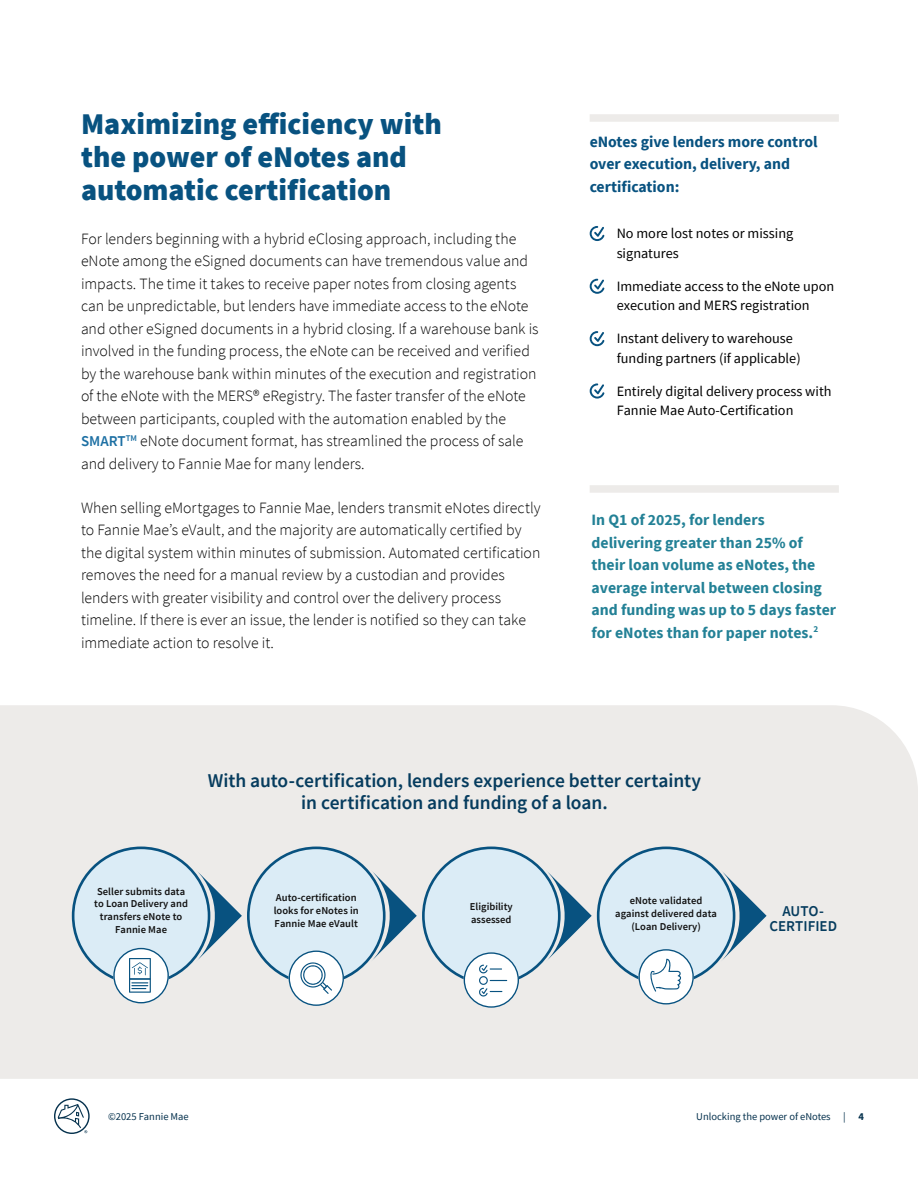
<style>
.page{position:relative;width:918px;height:1188px;background:#fff}
.page>*{position:absolute;margin:0;border:0;box-sizing:border-box;transform-origin:0 0}
.t1{font:900 30px/33px "Source Sans Pro";color:#085280}
.t2{font:600 19.5px/22.5px "Source Sans Pro";letter-spacing:-.005em;color:#063c5e;text-align:center}
.t3{font:300 15.75px/22.5px "Source Sans Pro";color:#000}
.t4{font:700 15.75px/22.5px "Source Sans Pro";color:#238196}
.t5{font:700 15.75px/22.5px "Source Sans Pro";color:#085280}
.t6{font:600 15px/15px "Source Sans Pro";color:#063c5e;text-align:center}
.t7{font:14.25px/19.5px "Source Sans Pro";color:#000}
.t8{font:600 10.5px/12.6px "Source Sans Pro";letter-spacing:.005em;color:#121212}
.t9{font:10.5px "Source Sans Pro";color:#05314d}
.s1{font-weight:600;font-size:15px;color:#1c6fa3}
.s2{font-weight:700}
</style>
<div class="page">
<svg style="left:54px;top:1098px;width:36px;height:36px"></svg>
<div style="left:0;top:705px;width:918px;height:374px;background:#edebe9"></div>
<svg style="left:72px;top:847px;width:695px;height:161px;background:#d3e0e7"></svg>
<div style="left:590px;top:485px;width:249px;height:8px;background:#edebe9"></div>
<div style="left:590px;top:114px;width:249px;height:8px;background:#edebe9"></div>
<svg style="left:590px;top:226px;width:15px;height:15px"></svg>
<svg style="left:590px;top:279px;width:15px;height:15px"></svg>
<svg style="left:590px;top:331px;width:15px;height:15px"></svg>
<svg style="left:590px;top:383px;width:15px;height:16px"></svg>
<h1 class="t1" style="left:81px;top:107px;width:362px">Maximizing efficiency with the power of eNotes and automatic certification</h1>
<p class="t3" style="left:81px;top:227px;width:459px">For lenders beginning with a hybrid eClosing approach, including the eNote among the eSigned documents can have tremendous value and impacts. The time it takes to receive paper notes from closing agents can be unpredictable, but lenders have immediate access to the eNote and other eSigned documents in a hybrid closing. If a warehouse bank is involved in the funding process, the eNote can be received and verified by the warehouse bank within minutes of the execution and registration of the eNote with the MERS® eRegistry. The faster transfer of the eNote between participants, coupled with the automation enabled by the <span class="s1">SMART</span><sup>TM</sup> eNote document format, has streamlined the process of sale and delivery to Fannie Mae for many lenders.</p>
<p class="t3" style="left:81px;top:496px;width:461px">When selling eMortgages to Fannie Mae, lenders transmit eNotes directly to Fannie Mae’s eVault, and the majority are automatically certified by the digital system within minutes of submission. Automated certification removes the need for a manual review by a custodian and provides lenders with greater visibility and control over the delivery process timeline. If there is ever an issue, the lender is notified so they can take immediate action to resolve it.</p>
<p class="t5" style="left:590px;top:130px;width:230px">eNotes give lenders more control over execution, delivery, and certification:</p>
<p class="t7" style="left:617px;top:224px;width:178px">No more lost notes or missing signatures</p>
<p class="t7" style="left:617px;top:276px;width:219px">Immediate access to the eNote upon execution and MERS registration</p>
<p class="t7" style="left:617px;top:329px;width:185px">Instant delivery to warehouse funding partners (if applicable)</p>
<p class="t7" style="left:617px;top:381px;width:216px">Entirely digital delivery process with<br>Fannie Mae Auto-Certification</p>
<p class="t4" style="left:592px;top:508px;width:246px">In Q1 of 2025, for lenders delivering greater than 25% of their loan volume as eNotes, the average interval between closing and funding was up to 5 days faster for eNotes than for paper notes.<sup>2</sup></p>
<p class="t2" style="left:208px;top:769px;width:495px">With auto-certification, lenders experience better certainty in certification and funding of a loan.</p>
<p class="t8" style="left:94px;top:885px;width:95px;text-align:center">Seller submits data to Loan Delivery and transfers eNote to<br>Fannie Mae</p>
<p class="t8" style="left:274px;top:891px;width:87px">Auto-certification looks for eNotes in<br>Fannie Mae eVault</p>
<p class="t8" style="left:615px;top:895px;width:103px;text-align:center">eNote validated against delivered data (Loan Delivery)</p>
<p class="t8" style="left:470px;top:900px;width:44px">Eligibility assessed</p>
<p class="t6" style="left:769px;top:903px;width:69px">AUTO-<br>CERTIFIED</p>
<p class="t9" style="left:108px;top:1110px;width:82px">©2025 Fannie Mae</p>
<p class="t9" style="left:696px;top:1110px;width:169px">Unlocking the power of eNotes | <span class="s2">4</span></p>
</div>
